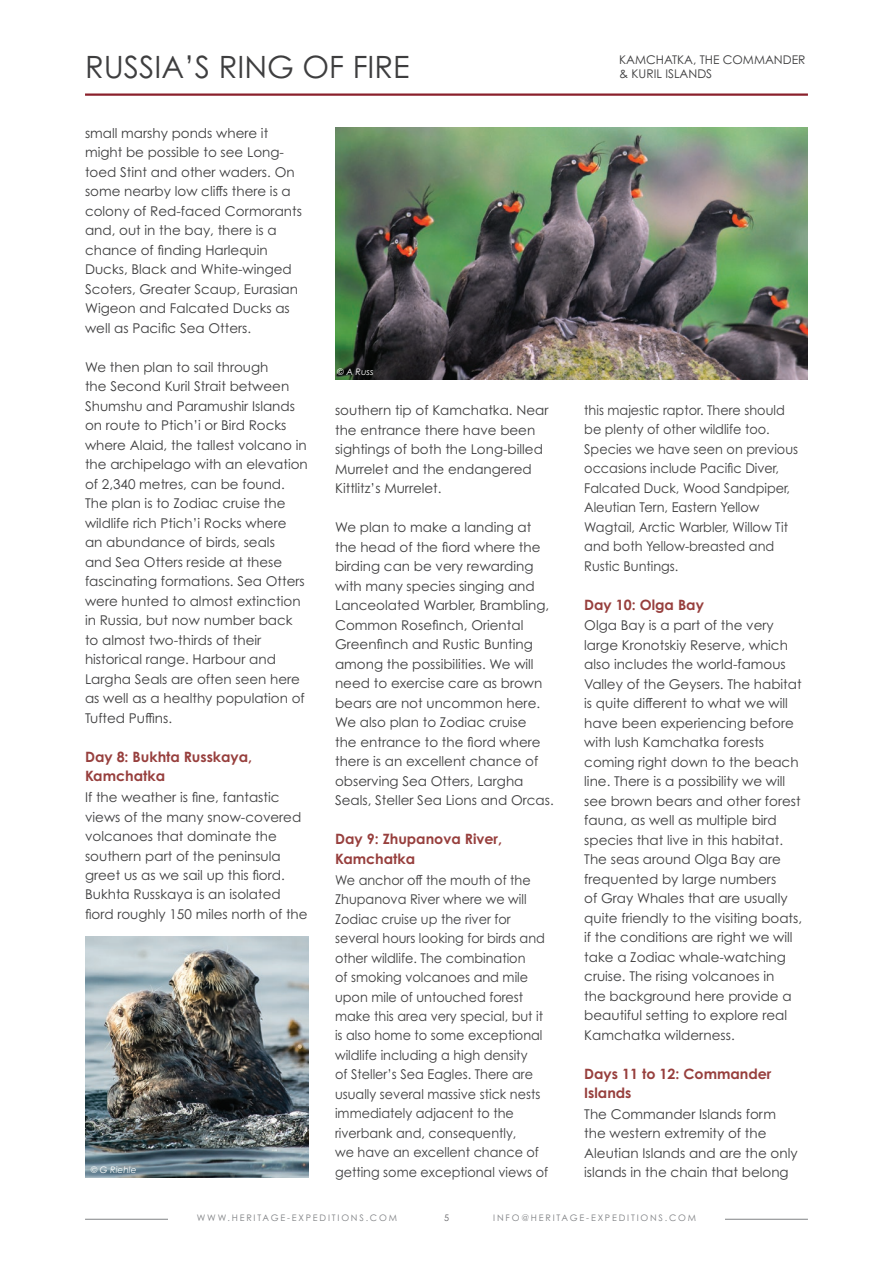
<style>
.page{position:relative;width:893px;height:1263px;background:#fff}
.page>*{position:absolute;margin:0;border:0;box-sizing:border-box;transform-origin:0 0}
.t1{font:30.75px "Century Gothic Pro";color:#3e3e3f}
.t2{font:700 14.25px/19.5px "Century Gothic Pro";color:#973f3d}
.t3{font:13.5px/19.5px "Century Gothic Pro";color:#3e3e3f}
.t4{font:13.5px/19.5px "Century Gothic Pro";color:#3e3e3f;scale:.95 1}
.t5{font:12px/13.5px "Century Gothic Pro";color:#3e3e3f}
.t6{font:9px "Century Gothic Pro";letter-spacing:.2em;color:#808285}
.t7{font:italic 9px "Century Gothic Pro";color:#fff}
.t8{font:9px "Century Gothic Pro";color:#636366}
</style>
<div class="page">
<hr style="left:85px;top:1219px;width:723px;height:1px;background:#808285">
<div style="left:168px;top:1208px;width:557px;height:19px;background:#fff"></div>
<hr style="left:85px;top:93px;width:723px;height:3px;background:#8a202b">
<img style="left:86px;top:936px;width:223px;height:242px">
<img style="left:336px;top:128px;width:472px;height:251px">
<h1 class="t1" style="left:85px;top:49px;width:326px">RUSSIA’S RING OF FIRE</h1>
<p class="t5" style="left:619px;top:53px;width:188px">KAMCHATKA, THE COMMANDER &amp; KURIL ISLANDS</p>
<p class="t3" style="left:85px;top:123px;width:218px">small marshy ponds where it might be possible to see Long&shy;toed Stint and other waders. On some nearby low cliffs there is a colony of Red-faced Cormorants and, out in the bay, there is a chance of finding Harlequin<br>Ducks, Black and White-winged<br>Scoters, Greater Scaup, Eurasian<br>Wigeon and Falcated Ducks as well as Pacific Sea Otters.</p>
<p class="t3" style="left:85px;top:357px;width:224px">We then plan to sail through<br>the Second Kuril Strait between<br>Shumshu and Paramushir Islands on route to Ptich’i or Bird Rocks where Alaid, the tallest volcano in the archipelago with an elevation of 2,340 metres, can be found.<br>The plan is to Zodiac cruise the wildlife rich Ptich’i Rocks where<br>an abundance of birds, seals<br>and Sea Otters reside at these fascinating formations. Sea Otters were hunted to almost extinction in Russia, but now number back to almost two-thirds of their historical range. Harbour and<br>Largha Seals are often seen here as well as a healthy population of<br>Tufted Puffins.</p>
<p class="t2" style="left:85px;top:747px;width:169px">Day 8: Bukhta Russkaya,<br>Kamchatka</p>
<p class="t3" style="left:85px;top:787px;width:224px">If the weather is fine, fantastic views of the many snow-covered volcanoes that dominate the southern part of the peninsula greet us as we sail up this fiord.<br>Bukhta Russkaya is an isolated fiord roughly 150 miles north of the</p>
<p class="t7" style="left:91px;top:1164px;width:47px">© G Riehle</p>
<p class="t7" style="left:337px;top:367px;width:38px">© A Russ</p>
<p class="t3" style="left:335px;top:401px;width:215px">southern tip of Kamchatka. Near the entrance there have been sightings of both the Long-billed<br>Murrelet and the endangered<br>Kittlitz’s Murrelet.</p>
<p class="t3" style="left:335px;top:517px;width:220px">We plan to make a landing at the head of the fiord where the birding can be very rewarding with many species singing and<br>Lanceolated Warbler, Brambling,<br>Common Rosefinch, Oriental<br>Greenfinch and Rustic Bunting among the possibilities. We will need to exercise care as brown bears are not uncommon here.<br>We also plan to Zodiac cruise<br>the entrance to the fiord where there is an excellent chance of observing Sea Otters, Largha<br>Seals, Steller Sea Lions and Orcas.</p>
<p class="t2" style="left:335px;top:829px;width:169px">Day 9: Zhupanova River,<br>Kamchatka</p>
<p class="t4" style="left:335px;top:870px;width:226px">We anchor off the mouth of the<br>Zhupanova River where we will<br>Zodiac cruise up the river for several hours looking for birds and other wildlife. The combination<br>of smoking volcanoes and mile upon mile of untouched forest make this area very special, but it is also home to some exceptional wildlife including a high density<br>of Steller’s Sea Eagles. There are usually several massive stick nests immediately adjacent to the riverbank and, consequently,<br>we have an excellent chance of getting some exceptional views of</p>
<p class="t4" style="left:584px;top:400px;width:227px">this majestic raptor. There should be plenty of other wildlife too.<br>Species we have seen on previous occasions include Pacific Diver,<br>Falcated Duck, Wood Sandpiper,<br>Aleutian Tern, Eastern Yellow<br>Wagtail, Arctic Warbler, Willow Tit and both Yellow-breasted and<br>Rustic Buntings.</p>
<p class="t2" style="left:584px;top:594px;width:121px">Day 10: Olga Bay</p>
<p class="t3" style="left:584px;top:615px;width:219px">Olga Bay is a part of the very large Kronotskiy Reserve, which also includes the world-famous<br>Valley of the Geysers. The habitat is quite different to what we will have been experiencing before with lush Kamchatka forests coming right down to the beach line. There is a possibility we will see brown bears and other forest fauna, as well as multiple bird species that live in this habitat.<br>The seas around Olga Bay are frequented by large numbers<br>of Gray Whales that are usually quite friendly to the visiting boats, if the conditions are right we will take a Zodiac whale-watching cruise. The rising volcanoes in<br>the background here provide a beautiful setting to explore real<br>Kamchatka wilderness.</p>
<p class="t2" style="left:584px;top:1063px;width:189px">Days 11 to 12: Commander<br>Islands</p>
<p class="t3" style="left:584px;top:1104px;width:215px">The Commander Islands form the western extremity of the<br>Aleutian Islands and are the only islands in the chain that belong</p>
<p class="t8" style="left:444px;top:1212px;width:6px">5</p>
<p class="t6" style="left:197px;top:1212px;width:202px">WWW.HERITAGE-EXPEDITIONS.COM</p>
<p class="t6" style="left:493px;top:1212px;width:204px">INFO@HERITAGE-EXPEDITIONS.COM</p>
</div>
